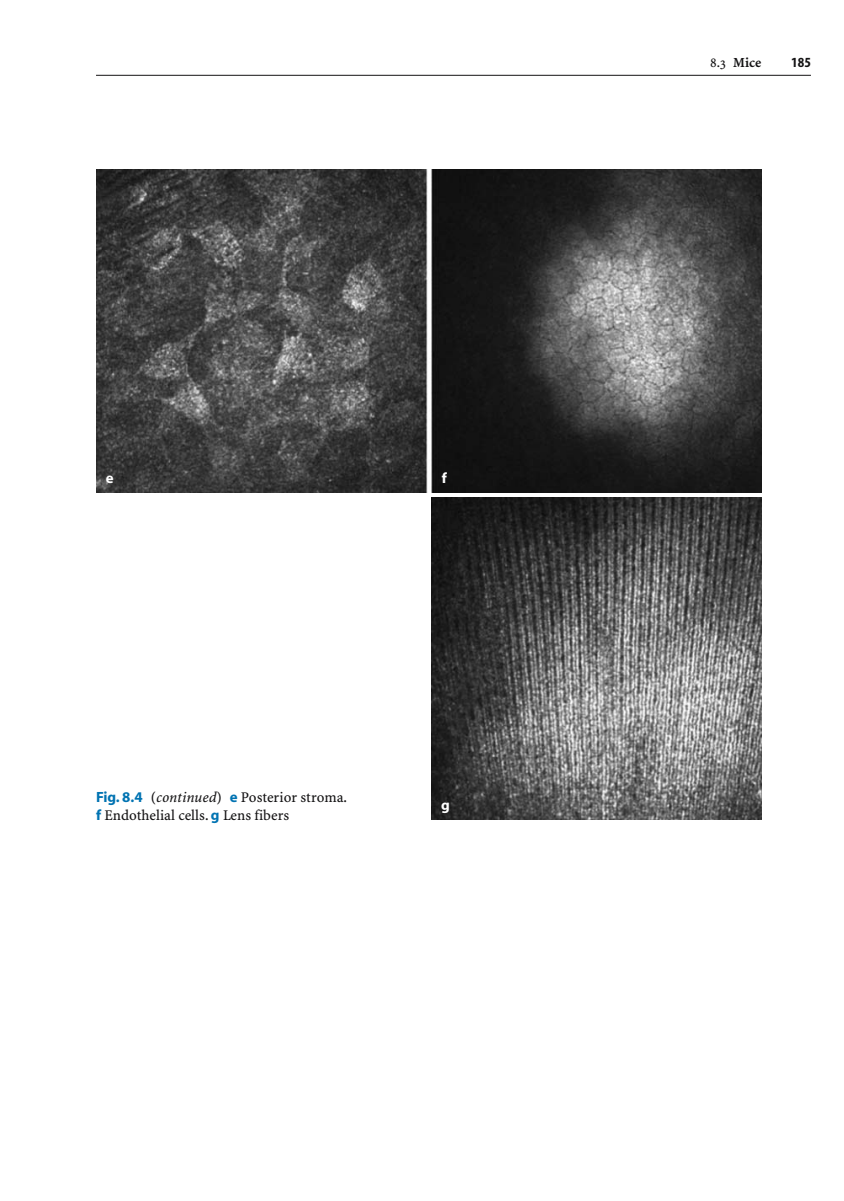
<style>
.page{position:relative;width:844px;height:1201px;background:#fff}
.page>*{position:absolute;margin:0;border:0;box-sizing:border-box;transform-origin:0 0}
.t1{font:14.88px/17.3px "S Minion Plus";color:#141314}
.t2{font:14.88px "Myriad MM 700 600";color:#fff}
.t3{font:700 14px "S Minion Plus";color:#141314}
.t4{font:14px "Myriad MM 700 400";color:#141314}
.s1{font-family:"Myriad MM 700 600";color:#0073b2}
.s2{font-style:italic}
.s3{font-weight:400}
</style>
<div class="page">
<hr style="left:96px;top:75px;width:714px;height:1px;background:#141314">
<img style="left:96px;top:170px;width:665px;height:322px">
<img style="left:431px;top:497px;width:330px;height:322px">
<p class="t2" style="left:106px;top:472px;width:9px">e</p>
<p class="t2" style="left:441px;top:472px;width:7px">f</p>
<p class="t1" style="left:96px;top:790px;width:252px"><span class="s1">Fig. 8.4</span> (<span class="s2">continued</span>) <span class="s1">e</span> Posterior stroma. <span class="s1">f</span> Endothelial cells. <span class="s1">g</span> Lens fibers</p>
<p class="t2" style="left:441px;top:799px;width:10px">g</p>
<p class="t3" style="left:709px;top:57px;width:53px"><span class="s3">8.3</span> Mice</p>
<p class="t4" style="left:791px;top:55px;width:21px">185</p>
</div>
